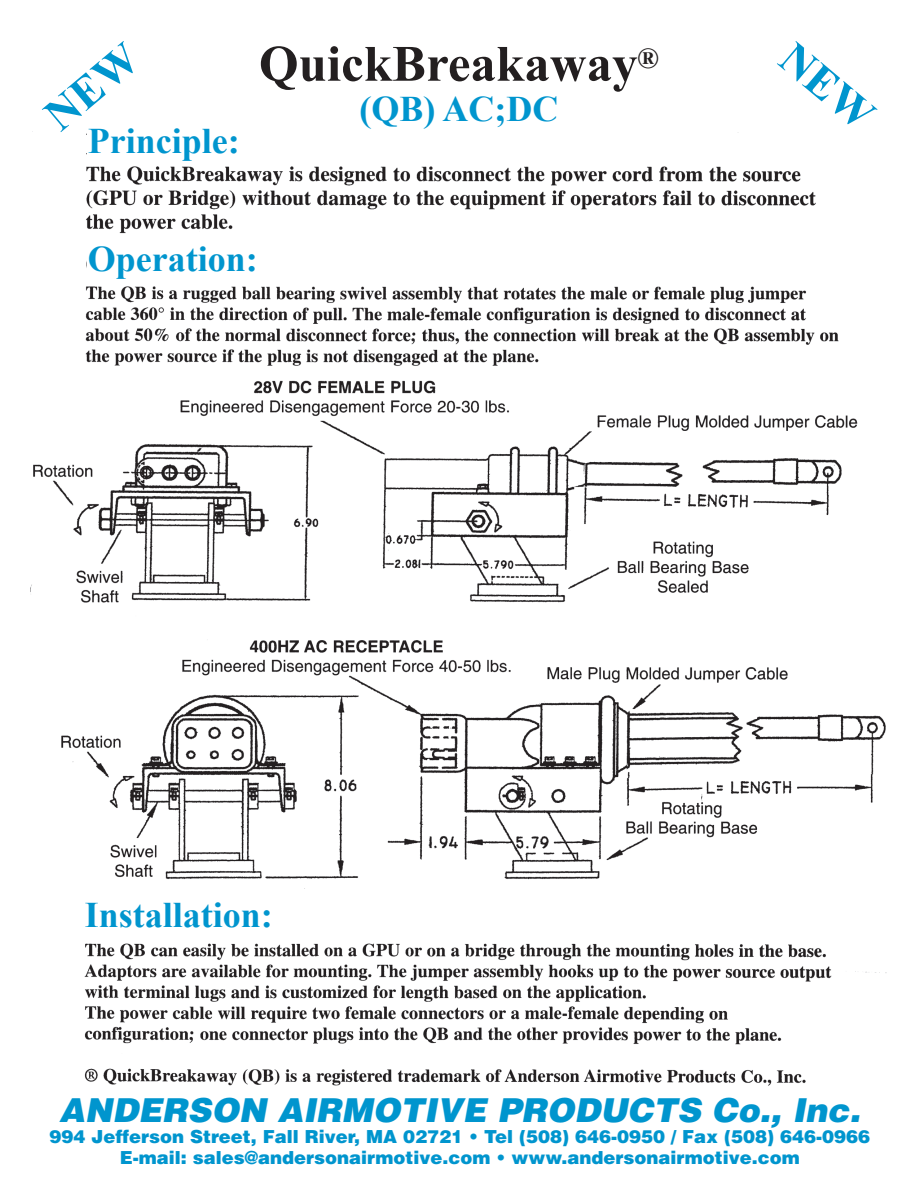
<style>
.page{position:relative;width:918px;height:1188px;background:#fff}
.page>*{position:absolute;margin:0;border:0;box-sizing:border-box;transform-origin:0 0}
.t1{font:700 51px "Times New Roman";color:#231f20}
.t2{font:700 36px "Times New Roman";color:#0095ce}
.t3{font:italic 900 33px "Helvetica";color:#0095ce}
.t4{font:900 18px/21.6px "Helvetica";color:#0095ce;text-align:center}
</style>
<div class="page">
<img style="left:30px;top:131px;width:857px;height:955px">
<div style="left:85px;top:903px;width:435px;height:36px;background:#fff"></div>
<div style="left:88px;top:247px;width:435px;height:36px;background:#fff"></div>
<div style="left:88px;top:129px;width:435px;height:36px;background:#fff"></div>
<div style="left:15px;top:1023px;width:39px;height:43px;background:#fff"></div>
<svg style="left:42px;top:131px;width:46px;height:2px"></svg>
<svg style="left:776px;top:131px;width:102px;height:2px"></svg>
<h2 class="t2" style="left:88px;top:121px;width:153px">Principle:</h2>
<h1 class="t1" style="left:259px;top:35px;width:402px">QuickBreakaway<sup>®</sup></h1>
<h2 class="t2" style="left:360px;top:89px;width:200px">(QB) AC;DC</h2>
<h2 class="t2" style="left:88px;top:239px;width:171px">Operation:</h2>
<h2 class="t2" style="left:85px;top:895px;width:190px">Installation:</h2>
<h3 class="t3" style="left:59px;top:1098px;width:803px">ANDERSON AIRMOTIVE PRODUCTS Co., Inc.</h3>
<p class="t4" style="left:49px;top:1127px;width:822px">994 Jefferson Street, Fall River, MA 02721 • Tel (508) 646-0950 / Fax (508) 646-0966<br>E-mail: sales@andersonairmotive.com • www.andersonairmotive.com</p>
</div>
